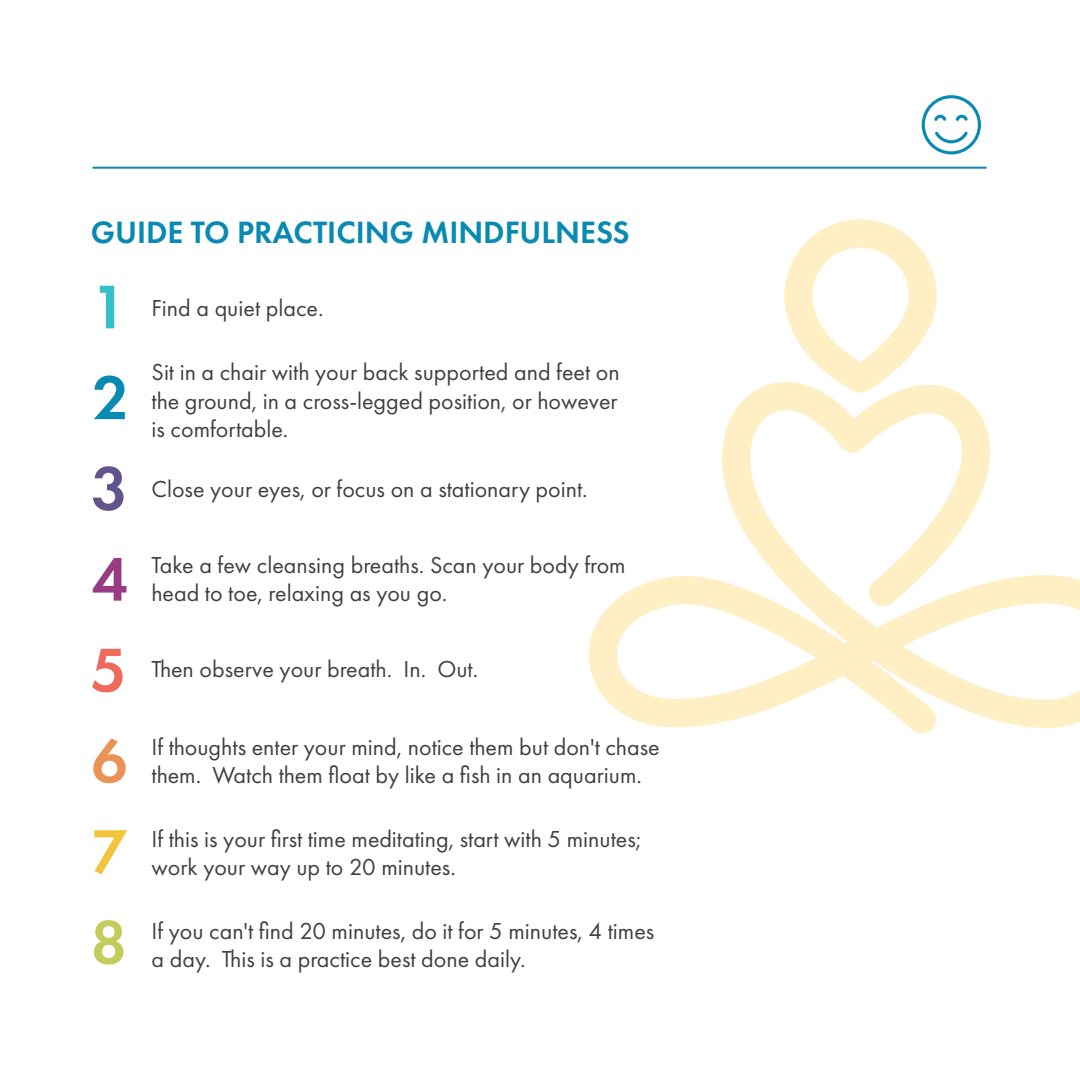
<style>
.page{position:relative;width:1080px;height:1080px;background:#fff}
.page>*{position:absolute;margin:0;border:0;box-sizing:border-box;transform-origin:0 0}
.t1{font:600 64px "Futura PT";color:#c4cd5b}
.t2{font:600 64px "Futura PT";color:#f1c43c}
.t3{font:600 64px "Futura PT";color:#eb9255}
.t4{font:600 64px "Futura PT";color:#ee6a5d}
.t5{font:600 64px "Futura PT";color:#38c0ca}
.t6{font:600 64px "Futura PT";color:#088ab2}
.t7{font:600 64px "Futura PT";color:#62538d}
.t8{font:600 64px "Futura PT";color:#993b82}
.t9{font:600 32px "Futura PT";color:#088ab2}
.t10{font:24px/28px "Futura PT";color:#414042}
</style>
<div class="page">
<svg style="left:922px;top:95px;width:59px;height:59px"></svg>
<hr style="left:93px;top:167px;width:894px;height:2px;background:#088ab2">
<svg style="left:589px;top:382px;width:491px;height:352px"></svg>
<svg style="left:780px;top:219px;width:161px;height:180px"></svg>
<h2 class="t9" style="left:91px;top:213px;width:540px">GUIDE TO PRACTICING MINDFULNESS</h2>
<h1 class="t5" style="left:91px;top:267px;width:38px">1</h1>
<h1 class="t6" style="left:93px;top:358px;width:38px">2</h1>
<h1 class="t7" style="left:91px;top:448px;width:38px">3</h1>
<h1 class="t8" style="left:91px;top:539px;width:38px">4</h1>
<h1 class="t4" style="left:90px;top:630px;width:38px">5</h1>
<h1 class="t3" style="left:91px;top:721px;width:38px">6</h1>
<h1 class="t2" style="left:91px;top:812px;width:38px">7</h1>
<h1 class="t1" style="left:90px;top:902px;width:38px">8</h1>
<p class="t10" style="left:152px;top:294px;width:173px">Find a quiet place.</p>
<p class="t10" style="left:152px;top:358px;width:470px;text-align:justify">Sit in a chair with your back supported and feet on the ground, in a cross-legged position, or however is comfortable.</p>
<p class="t10" style="left:152px;top:474px;width:438px">Close your eyes, or focus on a stationary point.</p>
<p class="t10" style="left:152px;top:550px;width:476px">Take a few cleansing breaths. Scan your body from head to toe, relaxing as you go.</p>
<p class="t10" style="left:152px;top:654px;width:328px">Then observe your breath. In. Out.</p>
<p class="t10" style="left:152px;top:732px;width:510px">If thoughts enter your mind, notice them but don't chase them. Watch them float by like a fish in an aquarium.</p>
<p class="t10" style="left:152px;top:824px;width:491px">If this is your first time meditating, start with 5 minutes; work your way up to 20 minutes.</p>
<p class="t10" style="left:152px;top:916px;width:504px">If you can't find 20 minutes, do it for 5 minutes, 4 times</p>
<p class="t10" style="left:152px;top:944px;width:375px">a day. This is a practice best done daily.</p>
</div>
